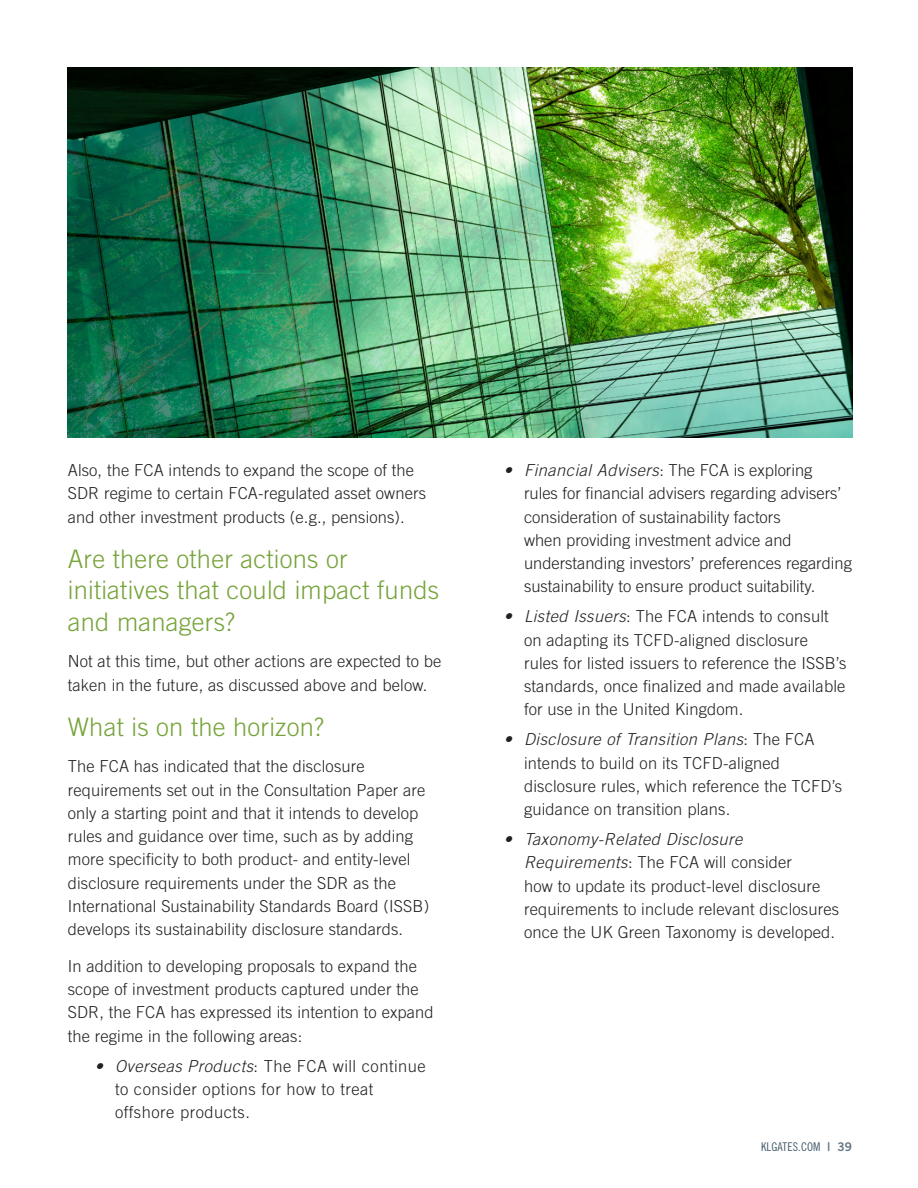
<style>
.page{position:relative;width:918px;height:1188px;background:#fff}
.page>*{position:absolute;margin:0;border:0;box-sizing:border-box;transform-origin:0 0}
.Main_Content{font:300 25.5px/31.5px "Trade Gothic LT Std";letter-spacing:.01em;color:#75a338}
.Main_Content-2{font:300 16.5px/23.2px "Trade Gothic LT Std";letter-spacing:.01em;color:#231f20}
.Main_Content-3{font:300 16.5px/23.2px "Trade Gothic LT Std";letter-spacing:.03em;color:#231f20}
.t1{font:12px "Trade Gothic LT Std Cn 18";letter-spacing:.01em;color:#445c6c}
.s1{font-style:italic}
.s2{font-family:"Trade Gothic LT Std Bd 2";color:#607482}
</style>
<div class="page">
<img style="left:68px;top:68px;width:784px;height:369px">
<p class="Main_Content-2" style="left:68px;top:458px;width:360px">Also, the FCA intends to expand the scope of the<br>SDR regime to certain FCA-regulated asset owners and other investment products (e.g., pensions).</p>
<p class="Main_Content" style="left:68px;top:542px;width:373px">Are there other actions or initiatives that could impact funds and managers?</p>
<p class="Main_Content-2" style="left:68px;top:650px;width:375px">Not at this time, but other actions are expected to be taken in the future, as discussed above and below.</p>
<p class="Main_Content" style="left:68px;top:710px;width:258px">What is on the horizon?</p>
<p class="Main_Content-2" style="left:68px;top:755px;width:363px">The FCA has indicated that the disclosure requirements set out in the Consultation Paper are only a starting point and that it intends to develop rules and guidance over time, such as by adding more specificity to both product- and entity-level disclosure requirements under the SDR as the International Sustainability Standards Board (ISSB) develops its sustainability disclosure standards.</p>
<p class="Main_Content-2" style="left:68px;top:954px;width:367px">In addition to developing proposals to expand the scope of investment products captured under the SDR, the FCA has expressed its intention to expand the regime in the following areas:</p>
<p class="Main_Content-3" style="left:115px;top:1054px;width:312px;text-indent:-20px"><span class="s1">• Overseas Products</span>: The FCA will continue to consider options for how to treat offshore products.</p>
<p class="Main_Content-2" style="left:524px;top:458px;width:329px;text-indent:-20px"><span class="s1">• Financial Advisers</span>: The FCA is exploring<br>rules for financial advisers regarding advisers’ consideration of sustainability factors<br>when providing investment advice and understanding investors’ preferences regarding sustainability to ensure product suitability.</p>
<p class="Main_Content-2" style="left:524px;top:605px;width:324px;text-indent:-20px"><span class="s1">• Listed Issuers</span>: The FCA intends to consult on adapting its TCFD-aligned disclosure rules for listed issuers to reference the ISSB’s standards, once finalized and made available for use in the United Kingdom.</p>
<p class="Main_Content-2" style="left:524px;top:728px;width:320px;text-indent:-20px"><span class="s1">• Disclosure of Transition Plans</span>: The FCA intends to build on its TCFD-aligned disclosure rules, which reference the TCFD’s guidance on transition plans.</p>
<p class="Main_Content-2" style="left:524px;top:827px;width:317px;text-indent:-20px"><span class="s1">• Taxonomy‑Related Disclosure Requirements</span>: The FCA will consider<br>how to update its product-level disclosure requirements to include relevant disclosures once the UK Green Taxonomy is developed.</p>
<p class="t1" style="left:761px;top:1139px;width:92px">KLGATES.COM <span class="s2">| 39</span></p>
</div>
